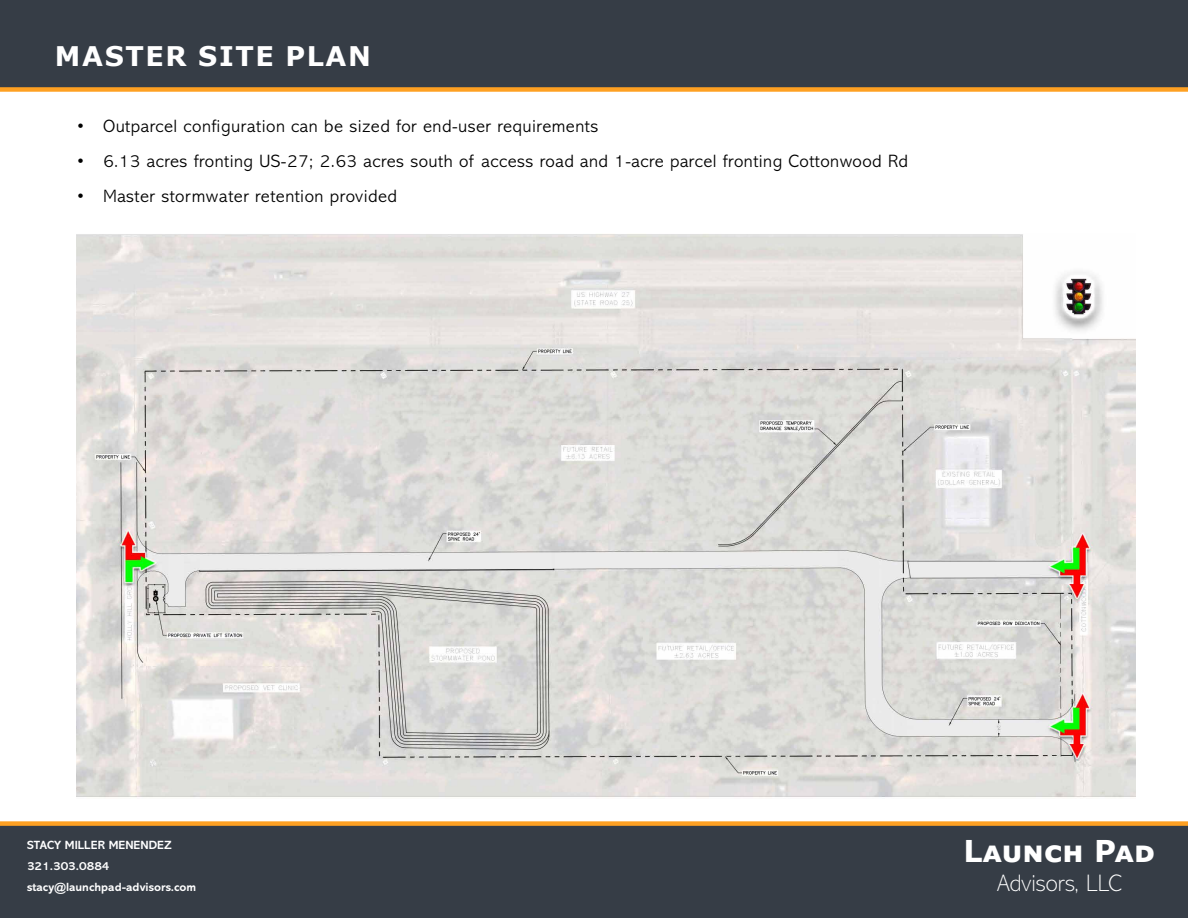
<style>
.page{position:relative;width:1188px;height:918px;background:#fff}
.page>*{position:absolute;margin:0;border:0;box-sizing:border-box;transform-origin:0 0}
.t1{font:700 30px "Verdana";color:#fff}
.t2{font:700 27px "Verdana";letter-spacing:.06em;color:#fff}
.t3{font:200 24px "Abadi MT Pro";color:#fff}
.t4{font:300 18px "Abadi MT Pro";letter-spacing:.025em;color:#000}
.t5{font:700 12px/21px "Abadi MT Pro";color:#fff}
</style>
<div class="page">
<img style="left:76px;top:234px;width:1060px;height:563px">
<div style="left:0;top:0;width:1188px;height:92px;background:#363d46"></div>
<div style="left:0;top:821px;width:1188px;height:97px;background:#363d46"></div>
<h2 class="t2" style="left:55px;top:37px;width:318px">MASTER SITE PLAN</h2>
<p class="t4" style="left:76px;top:116px;width:524px">• Outparcel configuration can be sized for end-user requirements</p>
<p class="t4" style="left:76px;top:151px;width:833px">• 6.13 acres fronting US-27; 2.63 acres south of access road and 1-acre parcel fronting Cottonwood Rd</p>
<p class="t4" style="left:76px;top:186px;width:323px">• Master stormwater retention provided</p>
<p class="t5" style="left:27px;top:835px;width:171px">STACY MILLER MENENDEZ<br>321.303.0884 stacy@launchpad-advisors.com</p>
<h1 class="t1" style="left:964px;top:830px;width:193px">Launch Pad</h1>
<h3 class="t3" style="left:997px;top:870px;width:126px">Advisors, LLC</h3>
</div>
